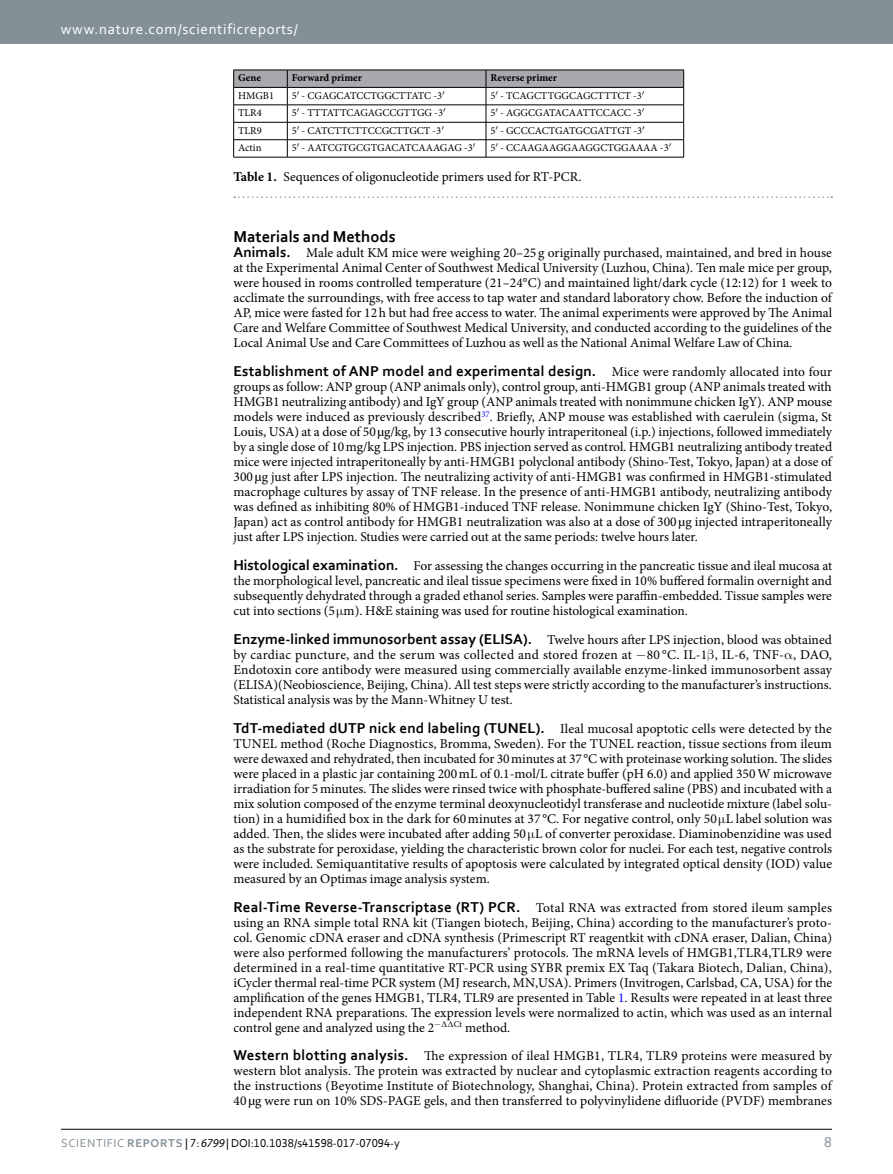
<style>
.page{position:relative;width:893px;height:1174px;background:#fff}
.page>*{position:absolute;margin:0;border:0;box-sizing:border-box;transform-origin:0 0}
.t1{font:700 16.5px "Corbel";color:#000}
.t2{font:700 15px "Corbel";letter-spacing:.01em;color:#000}
.t3{font:15px "Corbel 2";letter-spacing:.045em;color:#fff}
.t4{font:15px "Corbel 2";color:#839097}
.t5{font:13.5px/15px "Minion Pro";color:#000;text-align:justify}
.t6{font:12px "Corbel";color:#000}
.t7{font:10.5px "Minion Pro";color:#000}
.t8{font:700 10.5px "Minion Pro";color:#000}
.s1{font-weight:700}
.s2{font-family:"Corbel";font-weight:700;font-size:15px}
.s3{font-family:"Minion Pro";font-weight:400;font-size:13.5px}
.s4{font-family:"STIX General"}
.s5{color:#00f}
.s6{font-family:"Corbel 2";color:#839097}
.s7{font-family:"Corbel Bold 2";color:#839097}
.s8{font-family:"Myriad Pro";font-style:italic}
</style>
<div class="page">
<div style="left:0;top:0;width:893px;height:43px;background:#839097"></div>
<hr style="left:61px;top:1129px;width:771px;height:1px;background:#000">
<svg style="left:234px;top:196px;width:598px;height:2px"></svg>
<hr style="left:233px;top:157px;width:54px;height:1px;background:#000">
<hr style="left:287px;top:157px;width:199px;height:1px;background:#000">
<hr style="left:486px;top:157px;width:198px;height:1px;background:#000">
<svg style="left:233px;top:70px;width:451px;height:87px"></svg>
<p class="t3" style="left:61px;top:19px;width:238px">www.nature.com/scientificreports/</p>
<p class="t8" style="left:238px;top:71px;width:24px">Gene</p>
<p class="t8" style="left:292px;top:71px;width:72px">Forward primer</p>
<p class="t8" style="left:490px;top:71px;width:68px">Reverse primer</p>
<p class="t7" style="left:238px;top:88px;width:38px">HMGB1</p>
<p class="t7" style="left:292px;top:88px;width:152px">5 - CGAGCATCCTGGCTTATC -3</p>
<p class="t7" style="left:490px;top:88px;width:153px">5 - TCAGCTTGGCAGCTTTCT -3</p>
<p class="t7" style="left:238px;top:106px;width:25px">TLR4</p>
<p class="t7" style="left:292px;top:106px;width:153px">5 - TTTATTCAGAGCCGTTGG -3</p>
<p class="t7" style="left:490px;top:106px;width:153px">5 - AGGCGATACAATTCCACC -3</p>
<p class="t7" style="left:238px;top:123px;width:25px">TLR9</p>
<p class="t7" style="left:292px;top:123px;width:151px">5 - CATCTTCTTCCGCTTGCT -3</p>
<p class="t7" style="left:490px;top:123px;width:153px">5 - GCCCACTGATGCGATTGT -3</p>
<p class="t7" style="left:238px;top:141px;width:25px">Actin</p>
<p class="t7" style="left:292px;top:141px;width:183px">5 - AATCGTGCGTGACATCAAAGAG -3</p>
<p class="t7" style="left:490px;top:141px;width:180px">5 - CCAAGAAGGAAGGCTGGAAAA -3</p>
<p class="t5" style="left:233px;top:170px;width:349px"><span class="s1">Table 1.</span> Sequences of oligonucleotide primers used for RT-PCR.</p>
<p class="t1" style="left:233px;top:227px;width:164px">Materials and Methods</p>
<p class="t5" style="left:233px;top:246px;width:600px"><span class="s2">Animals.</span> Male adult KM mice were weighing 20–25 g originally purchased, maintained, and bred in house at the Experimental Animal Center of Southwest Medical University (Luzhou, China). Ten male mice per group, were housed in rooms controlled temperature (21–24°C) and maintained light/dark cycle (12:12) for 1 week to acclimate the surroundings, with free access to tap water and standard laboratory chow. Before the induction of AP, mice were fasted for 12h but had free access to water. The animal experiments were approved by The Animal Care and Welfare Committee of Southwest Medical University, and conducted according to the guidelines of the Local Animal Use and Care Committees of Luzhou as well as the National Animal Welfare Law of China.</p>
<p class="t2" style="left:233px;top:362px;width:600px">Establishment of ANP model and experimental design. <span class="s3">Mice were randomly allocated into four</span></p>
<p class="t5" style="left:233px;top:379px;width:600px">groups as follow: ANP group (ANP animals only), control group, anti-HMGB1 group (ANP animals treated with HMGB1 neutralizing antibody) and IgY group (ANP animals treated with nonimmune chicken IgY). ANP mouse models were induced as previously described<sup>37</sup>. Briefly, ANP mouse was established with caerulein (sigma, St Louis, USA) at a dose of 50<span class="s4">µ</span>g/kg, by 13 consecutive hourly intraperitoneal (i.p.) injections, followed immediately by a single dose of 10mg/kg LPS injection. PBS injection served as control. HMGB1 neutralizing antibody treated mice were injected intraperitoneally by anti-HMGB1 polyclonal antibody (Shino-Test, Tokyo, Japan) at a dose of 300 <span class="s4">µ</span>g just after LPS injection. The neutralizing activity of anti-HMGB1 was confirmed in HMGB1-stimulated macrophage cultures by assay of TNF release. In the presence of anti-HMGB1 antibody, neutralizing antibody was defined as inhibiting 80% of HMGB1-induced TNF release. Nonimmune chicken IgY (Shino-Test, Tokyo, Japan) act as control antibody for HMGB1 neutralization was also at a dose of 300 <span class="s4">µ</span>g injected intraperitoneally just after LPS injection. Studies were carried out at the same periods: twelve hours later.</p>
<p class="t5" style="left:233px;top:558px;width:600px"><span class="s2">Histological examination.</span> For assessing the changes occurring in the pancreatic tissue and ileal mucosa at the morphological level, pancreatic and ileal tissue specimens were fixed in 10% buffered formalin overnight and subsequently dehydrated through a graded ethanol series. Samples were paraffin-embedded. Tissue samples were cut into sections (5 m). H&amp;E staining was used for routine histological examination.</p>
<p class="t5" style="left:233px;top:632px;width:600px"><span class="s2">Enzyme-linked immunosorbent assay (ELISA).</span> Twelve hours after LPS injection, blood was obtained by cardiac puncture, and the serum was collected and stored frozen at −80 °C. IL-1 , IL-6, TNF- , DAO, Endotoxin core antibody were measured using commercially available enzyme-linked immunosorbent assay (ELISA)(Neobioscience, Beijing, China). All test steps were strictly according to the manufacturer’s instructions.<br>Statistical analysis was by the Mann-Whitney U test.</p>
<p class="t5" style="left:233px;top:721px;width:600px"><span class="s2">TdT-mediated dUTP nick end labeling (TUNEL).</span> Ileal mucosal apoptotic cells were detected by the TUNEL method (Roche Diagnostics, Bromma, Sweden). For the TUNEL reaction, tissue sections from ileum were dewaxed and rehydrated, then incubated for 30minutes at 37°C with proteinase working solution. The slides were placed in a plastic jar containing 200mL of 0.1-mol/L citrate buffer (pH 6.0) and applied 350W microwave irradiation for 5minutes. The slides were rinsed twice with phosphate-buffered saline (PBS) and incubated with a mix solution composed of the enzyme terminal deoxynucleotidyl transferase and nucleotide mixture (label solu&shy;tion) in a humidified box in the dark for 60minutes at 37 °C. For negative control, only 50 L label solution was added. Then, the slides were incubated after adding 50 L of converter peroxidase. Diaminobenzidine was used as the substrate for peroxidase, yielding the characteristic brown color for nuclei. For each test, negative controls were included. Semiquantitative results of apoptosis were calculated by integrated optical density (IOD) value measured by an Optimas image analysis system.</p>
<p class="t5" style="left:233px;top:899px;width:600px"><span class="s2">Real-Time Reverse-Transcriptase (RT) PCR.</span> Total RNA was extracted from stored ileum samples using an RNA simple total RNA kit (Tiangen biotech, Beijing, China) according to the manufacturer’s proto&shy;col. Genomic cDNA eraser and cDNA synthesis (Primescript RT reagentkit with cDNA eraser, Dalian, China) were also performed following the manufacturers’ protocols. The mRNA levels of HMGB1,TLR4,TLR9 were determined in a real-time quantitative RT-PCR using SYBR premix EX Taq (Takara Biotech, Dalian, China), iCycler thermal real-time PCR system (MJ research, MN,USA). Primers (Invitrogen, Carlsbad, CA, USA) for the amplification of the genes HMGB1, TLR4, TLR9 are presented in Table <span class="s5">1</span>. Results were repeated in at least three independent RNA preparations. The expression levels were normalized to actin, which was used as an internal control gene and analyzed using the 2−<sup>∆∆</sup><sup>Ct</sup> method.</p>
<p class="t5" style="left:233px;top:1048px;width:600px"><span class="s2">Western blotting analysis.</span> The expression of ileal HMGB1, TLR4, TLR9 proteins were measured by western blot analysis. The protein was extracted by nuclear and cytoplasmic extraction reagents according to the instructions (Beyotime Institute of Biotechnology, Shanghai, China). Protein extracted from samples of 40 <span class="s4">µ</span>g were run on 10% SDS-PAGE gels, and then transferred to polyvinylidene difluoride (PVDF) membranes</p>
<p class="t6" style="left:61px;top:1135px;width:340px"><span class="s6">Scientific</span> <span class="s7">REPORTS</span> | 7: <span class="s8">6799</span> | DOI:10.1038/s41598-017-07094-y</p>
<p class="t4" style="left:824px;top:1132px;width:9px">8</p>
</div>
